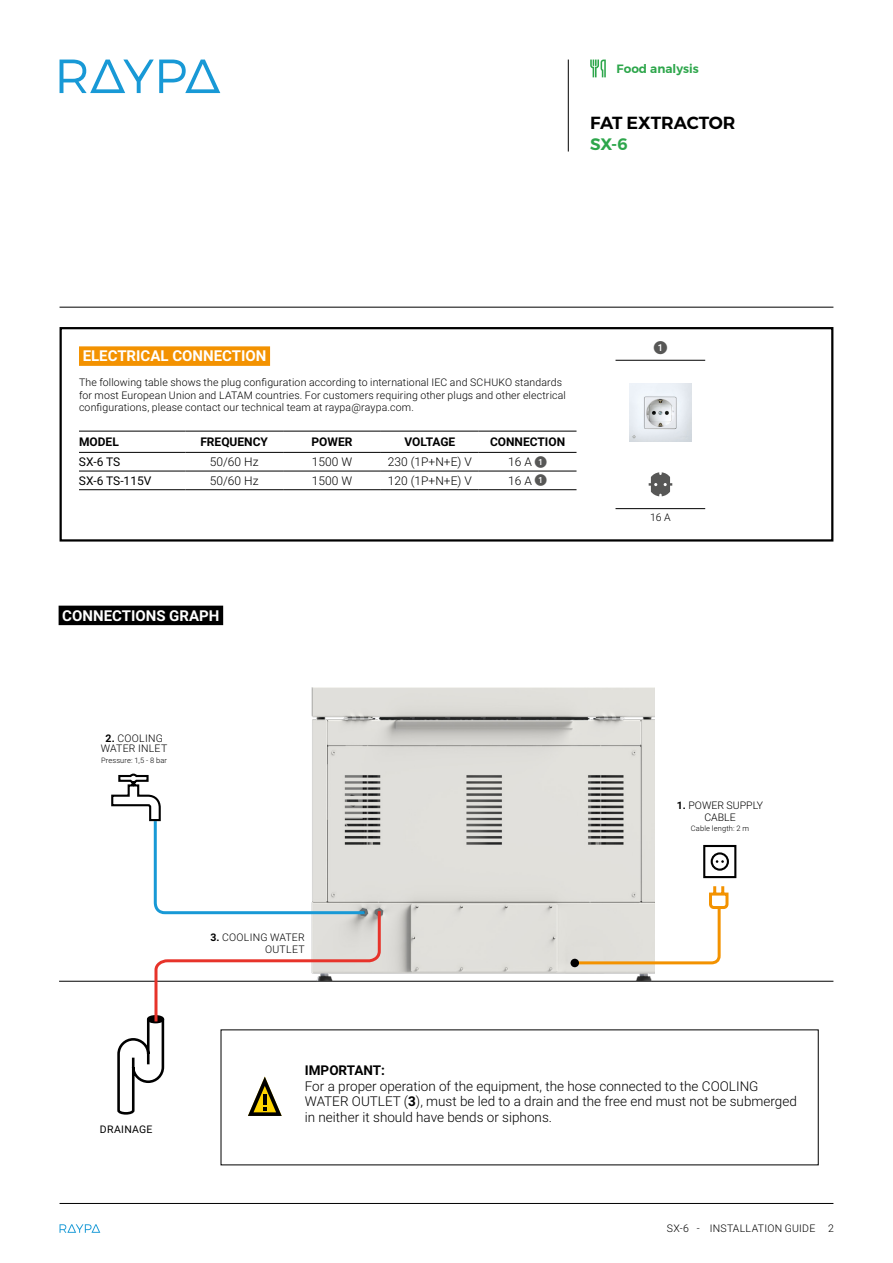
<style>
.page{position:relative;width:893px;height:1263px;background:#fff}
.page>*{position:absolute;margin:0;border:0;box-sizing:border-box;transform-origin:0 0}
.t1{font:600 17.4px "Montserrat";color:#000}
.t2{font:600 16.5px "Montserrat";color:#2da64b}
.t3{font:700 15px "Roboto";color:#fff}
.t4{font:300 13.5px/15.5px "Roboto";color:#000}
.t5{font:700 13.5px "Roboto";color:#000}
.t6{font:13.5px "European Pi One";color:#575756}
.t7{font:300 12px "Roboto";color:#000}
.t8{font:700 12px "Roboto";color:#000}
.t9{font:12px "Roboto";color:#000}
.t10{font:600 12px "Montserrat";color:#2da64b}
.t11{font:300 10.5px/12.6px "Roboto";letter-spacing:.015em;color:#000;text-align:center}
.t12{font:10.5px "Roboto";letter-spacing:.025em;color:#000}
.t13{font:300 7.5px "Roboto";letter-spacing:.02em;color:#000}
.s1{font-family:"European Pi One";font-weight:400;color:#575756}
.s2{font-weight:700}
</style>
<div class="page">
<hr style="left:568px;top:60px;width:1px;height:92px;background:#000">
<svg style="left:590px;top:60px;width:16px;height:17px"></svg>
<svg style="left:60px;top:1224px;width:40px;height:9px"></svg>
<hr style="left:60px;top:1203px;width:773px;height:1px;background:#000">
<hr style="left:60px;top:307px;width:773px;height:1px;background:#000">
<svg style="left:60px;top:60px;width:160px;height:33px"></svg>
<div style="left:59px;top:606px;width:164px;height:19px;background:#000"></div>
<div style="left:60px;top:327px;width:773px;height:215px;border:2px solid #000"></div>
<hr style="left:59px;top:981px;width:774px;height:1px;background:#000">
<img style="left:311px;top:687px;width:344px;height:295px">
<svg style="left:110px;top:772px;width:272px;height:344px"></svg>
<svg style="left:570px;top:844px;width:167px;height:122px"></svg>
<div style="left:79px;top:346px;width:191px;height:20px;background:#f39200"></div>
<hr style="left:79px;top:431px;width:106px;height:1px;background:#000">
<hr style="left:185px;top:431px;width:98px;height:1px;background:#000">
<hr style="left:283px;top:431px;width:98px;height:1px;background:#000">
<hr style="left:381px;top:431px;width:98px;height:1px;background:#000">
<hr style="left:479px;top:431px;width:97px;height:1px;background:#000">
<hr style="left:79px;top:452px;width:106px;height:1px;background:#000">
<hr style="left:185px;top:452px;width:98px;height:1px;background:#000">
<hr style="left:283px;top:452px;width:98px;height:1px;background:#000">
<hr style="left:381px;top:452px;width:98px;height:1px;background:#000">
<hr style="left:479px;top:452px;width:97px;height:1px;background:#000">
<hr style="left:79px;top:471px;width:106px;height:1px;background:#000">
<hr style="left:185px;top:471px;width:98px;height:1px;background:#000">
<hr style="left:283px;top:471px;width:98px;height:1px;background:#000">
<hr style="left:381px;top:471px;width:98px;height:1px;background:#000">
<hr style="left:479px;top:471px;width:97px;height:1px;background:#000">
<hr style="left:79px;top:489px;width:106px;height:1px;background:#000">
<hr style="left:185px;top:489px;width:98px;height:1px;background:#000">
<hr style="left:283px;top:489px;width:98px;height:1px;background:#000">
<hr style="left:381px;top:489px;width:98px;height:1px;background:#000">
<hr style="left:479px;top:489px;width:97px;height:1px;background:#000">
<hr style="left:615px;top:360px;width:90px;height:1px;background:#000">
<hr style="left:615px;top:508px;width:90px;height:1px;background:#000">
<img style="left:629px;top:383px;width:63px;height:59px">
<svg style="left:649px;top:472px;width:23px;height:24px"></svg>
<div style="left:570px;top:959px;width:9px;height:8px;background:#000;border-radius:50%"></div>
<p class="t10" style="left:617px;top:59px;width:84px">Food analysis</p>
<h1 class="t1" style="left:590px;top:109px;width:147px">FAT EXTRACTOR</h1>
<h2 class="t2" style="left:590px;top:131px;width:39px">SX-6</h2>
<h3 class="t3" style="left:83px;top:345px;width:185px">ELECTRICAL CONNECTION</h3>
<p class="t11" style="left:79px;top:376px;width:488px;text-align:left">The following table shows the plug configuration according to international IEC and SCHUKO standards for most European Union and LATAM countries. For customers requiring other plugs and other electrical configurations, please contact our technical team at raypa@raypa.com.</p>
<p class="t8" style="left:79px;top:434px;width:41px">MODEL</p>
<p class="t8" style="left:200px;top:434px;width:69px">FREQUENCY</p>
<p class="t8" style="left:312px;top:434px;width:42px">POWER</p>
<p class="t8" style="left:404px;top:434px;width:52px">VOLTAGE</p>
<p class="t8" style="left:490px;top:434px;width:77px">CONNECTION</p>
<p class="t9" style="left:79px;top:453px;width:43px">SX-6 TS</p>
<p class="t7" style="left:210px;top:453px;width:50px">50/60 Hz</p>
<p class="t7" style="left:312px;top:453px;width:42px">1500 W</p>
<p class="t7" style="left:388px;top:453px;width:85px">230 (1P+N+E) V</p>
<p class="t7" style="left:508px;top:453px;width:40px">16 A <span class="s1">1</span></p>
<p class="t9" style="left:79px;top:472px;width:74px">SX-6 TS-115V</p>
<p class="t7" style="left:210px;top:472px;width:50px">50/60 Hz</p>
<p class="t7" style="left:312px;top:472px;width:42px">1500 W</p>
<p class="t7" style="left:388px;top:472px;width:85px">120 (1P+N+E) V</p>
<p class="t7" style="left:508px;top:472px;width:40px">16 A <span class="s1">1</span></p>
<h3 class="t3" style="left:62px;top:605px;width:159px">CONNECTIONS GRAPH</h3>
<p class="t11" style="left:101px;top:732px;width:68px;line-height:10.5px"><span class="s2">2.</span> COOLING<br>WATER INLET</p>
<p class="t13" style="left:101px;top:755px;width:68px">Pressure: 1,5 - 8 bar</p>
<p class="t11" style="left:210px;top:930px;width:96px;text-align:right"><span class="s2">3.</span> COOLING WATER<br>OUTLET</p>
<p class="t6" style="left:654px;top:340px;width:15px">1</p>
<p class="t11" style="left:650px;top:511px;width:22px">16 A</p>
<p class="t11" style="left:677px;top:799px;width:88px;line-height:12px"><span class="s2">1.</span> POWER SUPPLY<br>CABLE</p>
<p class="t13" style="left:691px;top:823px;width:60px">Cable length: 2 m</p>
<p class="t12" style="left:100px;top:1122px;width:54px">DRAINAGE</p>
<p class="t5" style="left:305px;top:1061px;width:82px">IMPORTANT:</p>
<p class="t4" style="left:305px;top:1077px;width:494px">For a proper operation of the equipment, the hose connected to the COOLING<br>WATER OUTLET (<span class="s2">3</span>), must be led to a drain and the free end must not be submerged in neither it should have bends or siphons.</p>
<p class="t11" style="left:667px;top:1222px;width:168px">SX-6 - INSTALLATION GUIDE 2</p>
</div>
